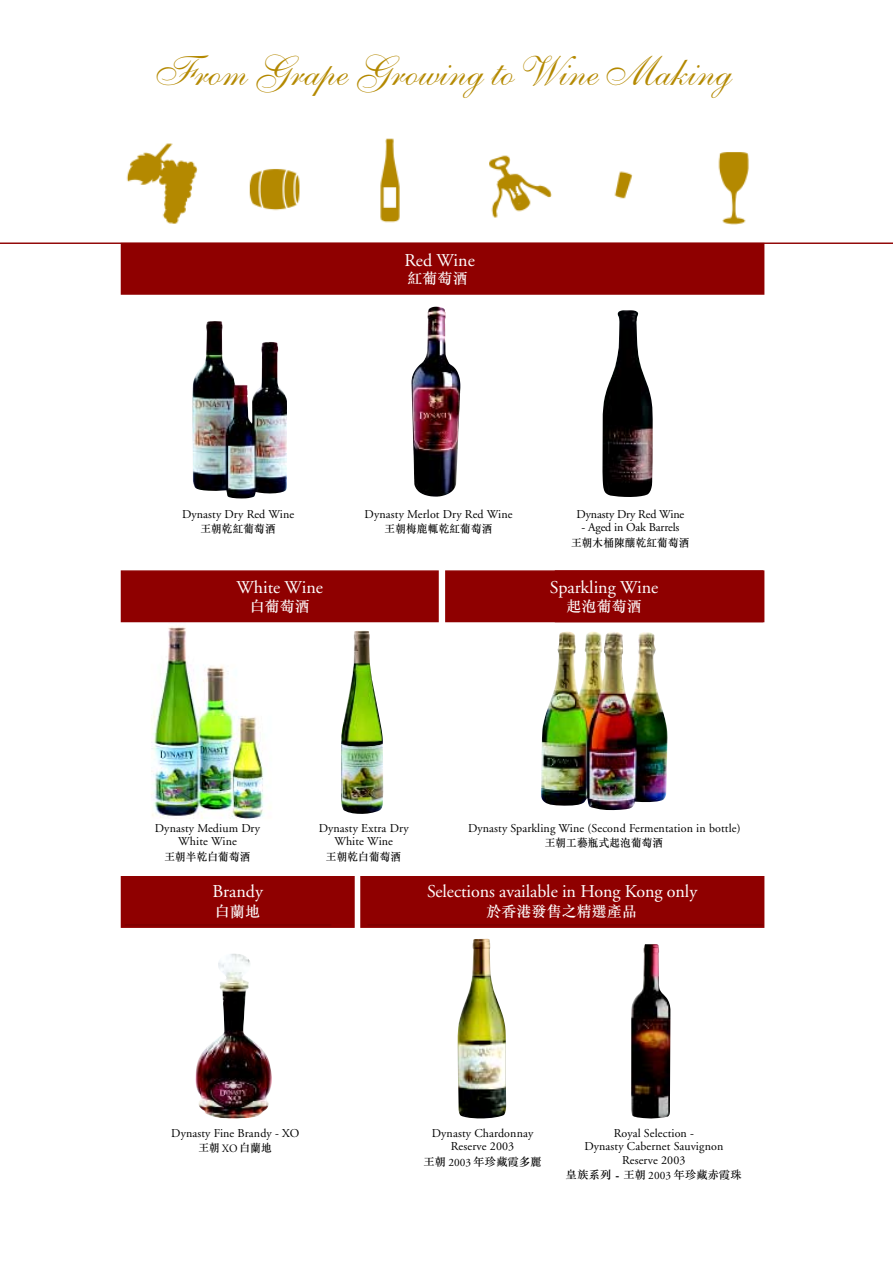
<style>
.page{position:relative;width:893px;height:1263px;background:#fff}
.page>*{position:absolute;margin:0;border:0;box-sizing:border-box;transform-origin:0 0}
.t1{font:42px "Shelley Allegro Script";letter-spacing:-.005em;color:#b48900}
.t2{font:18px "Adobe Garamond";letter-spacing:-.005em;color:#fff}
.t3{font:500 15px "M Sung";letter-spacing:.005em;color:#fff}
.t4{font:12px/13.5px "Adobe Garamond";letter-spacing:.01em;color:#000;text-align:center}
.t5{font:12px "Adobe Garamond";letter-spacing:-.01em;color:#000}
.t6{font:500 11.25px "M Sung";letter-spacing:.01em;color:#000;scale:.95 1}
.t7{font:500 11.25px "M Sung";letter-spacing:.01em;color:#000}
.s1{font-family:"Adobe Garamond";font-weight:400}
</style>
<div class="page">
<img style="left:94px;top:138px;width:724px;height:145px">
<hr style="left:0;top:243px;width:892px;height:1px;background:#8f0000">
<img style="left:341px;top:631px;width:42px;height:183px">
<img style="left:134px;top:622px;width:142px;height:197px">
<div style="left:121px;top:243px;width:643px;height:52px;background:#8f0000;border:1px solid #8f0000"></div>
<img style="left:445px;top:318px;width:15px;height:144px">
<img style="left:602px;top:310px;width:50px;height:187px">
<img style="left:192px;top:321px;width:94px;height:177px">
<div style="left:121px;top:876px;width:234px;height:52px;background:#8f0000;border:1px solid #8f0000"></div>
<div style="left:360px;top:876px;width:404px;height:52px;background:#8f0000;border:1px solid #8f0000"></div>
<hr style="left:367px;top:924px;width:396px;height:2px;background:#7d0000">
<hr style="left:125px;top:924px;width:206px;height:2px;background:#7d0000">
<img style="left:195px;top:954px;width:77px;height:164px">
<img style="left:457px;top:939px;width:49px;height:179px">
<img style="left:631px;top:944px;width:39px;height:174px">
<div style="left:121px;top:570px;width:318px;height:52px;background:#8f0000;border:1px solid #8f0000"></div>
<div style="left:445px;top:570px;width:319px;height:52px;background:#8f0000;border:1px solid #8f0000"></div>
<img style="left:541px;top:632px;width:126px;height:178px">
<div style="left:554px;top:570px;width:209px;height:52px;background:#8f0000;border:1px solid #8f0000"></div>
<h1 class="t1" style="left:157px;top:60px;width:576px">From Grape Growing to Wine Making</h1>
<h2 class="t2" style="left:404px;top:253px;width:72px">Red Wine</h2>
<p class="t3" style="left:407px;top:273px;width:62px">紅葡萄酒</p>
<p class="t4" style="left:182px;top:508px;width:114px">Dynasty Dry Red Wine</p>
<p class="t6" style="left:200px;top:525px;width:81px">王朝乾紅葡萄酒</p>
<h2 class="t2" style="left:236px;top:580px;width:88px">White Wine</h2>
<p class="t3" style="left:250px;top:601px;width:62px">白葡萄酒</p>
<p class="t4" style="left:364px;top:508px;width:149px">Dynasty Merlot Dry Red Wine</p>
<p class="t6" style="left:384px;top:525px;width:115px">王朝梅鹿輒乾紅葡萄酒</p>
<p class="t5" style="left:576px;top:509px;width:109px">Dynasty Dry Red Wine</p>
<p class="t5" style="left:581px;top:522px;width:99px">- Aged in Oak Barrels</p>
<p class="t6" style="left:571px;top:538px;width:126px">王朝木桶陳釀乾紅葡萄酒</p>
<h2 class="t2" style="left:550px;top:580px;width:110px">Sparkling Wine</h2>
<p class="t3" style="left:566px;top:601px;width:77px">起泡葡萄酒</p>
<p class="t4" style="left:155px;top:822px;width:107px">Dynasty Medium Dry<br>White Wine</p>
<p class="t6" style="left:164px;top:852px;width:92px">王朝半乾白葡萄酒</p>
<h2 class="t2" style="left:213px;top:884px;width:52px">Brandy</h2>
<p class="t3" style="left:215px;top:905px;width:47px">白蘭地</p>
<p class="t4" style="left:319px;top:822px;width:91px">Dynasty Extra Dry<br>White Wine</p>
<p class="t6" style="left:326px;top:852px;width:81px">王朝乾白葡萄酒</p>
<p class="t4" style="left:468px;top:822px;width:274px">Dynasty Sparkling Wine (Second Fermentation in bottle)</p>
<p class="t6" style="left:544px;top:839px;width:126px">王朝工藝瓶式起泡葡萄酒</p>
<h2 class="t2" style="left:427px;top:884px;width:271px">Selections available in Hong Kong only</h2>
<p class="t3" style="left:486px;top:905px;width:152px">於香港發售之精選產品</p>
<p class="t4" style="left:171px;top:1127px;width:129px">Dynasty Fine Brandy - XO</p>
<p class="t6" style="left:198px;top:1144px;width:79px">王朝 <span class="s1">XO</span> 白蘭地</p>
<p class="t4" style="left:432px;top:1127px;width:103px">Dynasty Chardonnay<br>Reserve 2003</p>
<p class="t7" style="left:423px;top:1157px;width:120px">王朝 <span class="s1">2003</span> 年珍藏霞多麗</p>
<p class="t4" style="left:584px;top:1127px;width:140px">Royal Selection -<br>Dynasty Cabernet Sauvignon<br>Reserve 2003</p>
<p class="t7" style="left:566px;top:1171px;width:177px">皇族系列 - 王朝 <span class="s1">2003</span> 年珍藏赤霞珠</p>
</div>
